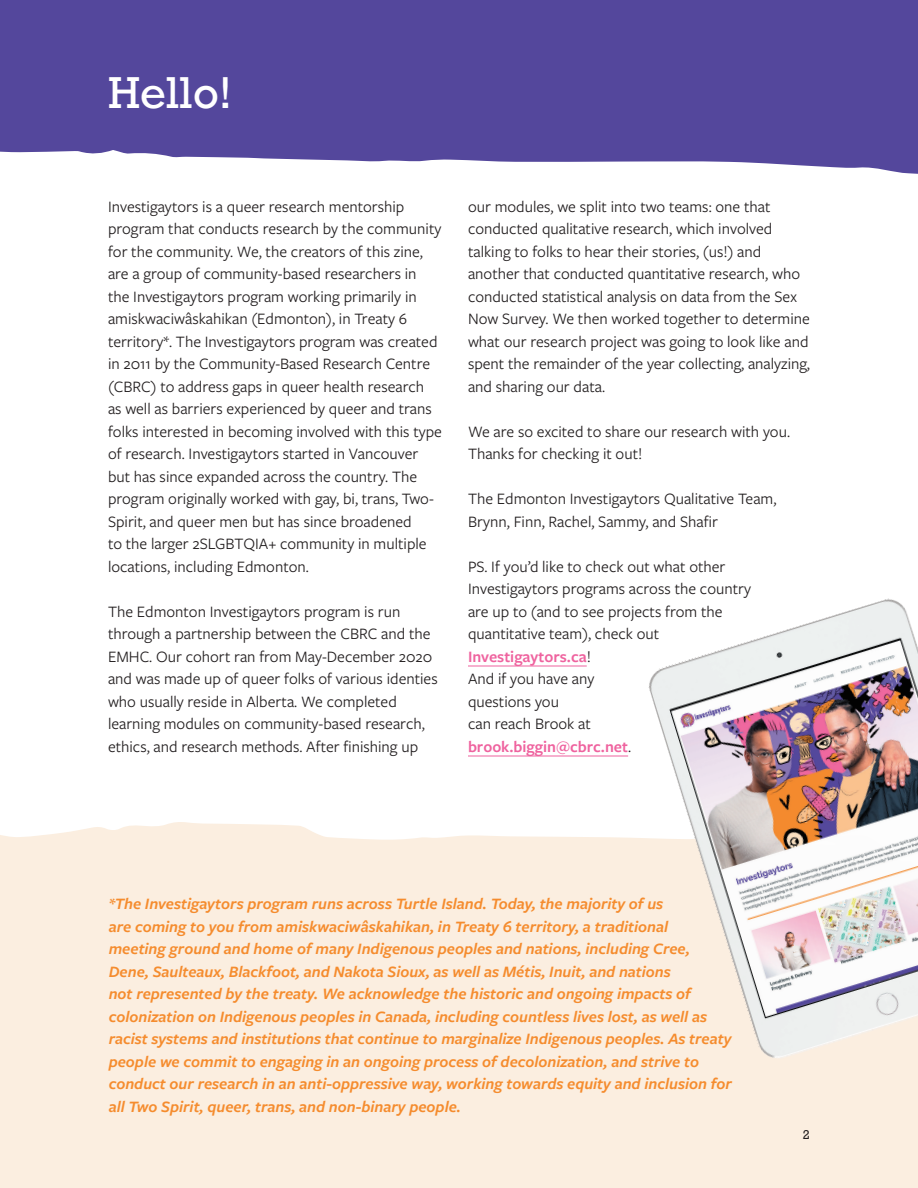
<style>
.page{position:relative;width:918px;height:1188px;background:#fff}
.page>*{position:absolute;margin:0;border:0;box-sizing:border-box;transform-origin:0 0}
.t1{font:42px "Rockwell";color:#fff}
.t2{font:16.5px/22.5px "Freight Sans Pro";color:#231f20}
.t3{font:italic 600 16.5px/22.5px "Freight Sans Pro";color:#f58c2e}
.t4{font:12px "Rockwell";color:#231f20}
.s1{font-weight:600;color:#ef639f}
</style>
<div class="page">
<div style="left:0;top:822px;width:918px;height:366px;background:#fbeee0"></div>
<svg style="left:0;top:0;width:918px;height:174px;background:#6155a3"></svg>
<hr style="left:468px;top:666px;width:119px;height:1px;background:#ef639f">
<hr style="left:468px;top:756px;width:160px;height:1px;background:#ef639f">
<img style="left:644px;top:598px;width:274px;height:466px">
<h1 class="t1" style="left:108px;top:67px;width:126px">Hello!</h1>
<p class="t2" style="left:108px;top:194px;width:336px">Investigaytors is a queer research mentorship program that conducts research by the community for the community. We, the creators of this zine, are a group of community-based researchers in the Investigaytors program working primarily in amiskwaciwâskahikan (Edmonton), in Treaty 6 territory*. The Investigaytors program was created in 2011 by the Community-Based Research Centre (CBRC) to address gaps in queer health research<br>as well as barriers experienced by queer and trans folks interested in becoming involved with this type of research. Investigaytors started in Vancouver but has since expanded across the country. The program originally worked with gay, bi, trans, Two-Spirit, and queer men but has since broadened<br>to the larger 2SLGBTQIA+ community in multiple locations, including Edmonton.</p>
<p class="t2" style="left:108px;top:599px;width:331px">The Edmonton Investigaytors program is run through a partnership between the CBRC and the EMHC. Our cohort ran from May-December 2020 and was made up of queer folks of various identies who usually reside in Alberta. We completed learning modules on community-based research, ethics, and research methods. After finishing up</p>
<p class="t2" style="left:468px;top:194px;width:344px">our modules, we split into two teams: one that conducted qualitative research, which involved talking to folks to hear their stories, (us!) and another that conducted quantitative research, who conducted statistical analysis on data from the Sex Now Survey. We then worked together to determine what our research project was going to look like and spent the remainder of the year collecting, analyzing, and sharing our data.</p>
<p class="t2" style="left:468px;top:419px;width:324px">We are so excited to share our research with you.<br>Thanks for checking it out!</p>
<p class="t2" style="left:468px;top:487px;width:310px">The Edmonton Investigaytors Qualitative Team,<br>Brynn, Finn, Rachel, Sammy, and Shafir</p>
<p class="t2" style="left:468px;top:554px;width:285px">PS. If you’d like to check out what other<br>Investigaytors programs across the country are up to (and to see projects from the quantitative team), check out<br><span class="s1">Investigaytors.ca</span>!<br>And if you have any<br>questions you<br>can reach Brook at <span class="s1">brook.biggin@cbrc.net</span>.</p>
<p class="t3" style="left:109px;top:892px;width:625px">*The Investigaytors program runs across Turtle Island. Today, the majority of us<br>are coming to you from amiskwaciwâskahikan, in Treaty 6 territory, a traditional<br>meeting ground and home of many Indigenous peoples and nations, including Cree, Dene, Saulteaux, Blackfoot, and Nakota Sioux, as well as Métis, Inuit, and nations<br>not represented by the treaty. We acknowledge the historic and ongoing impacts of colonization on Indigenous peoples in Canada, including countless lives lost, as well as racist systems and institutions that continue to marginalize Indigenous peoples. As treaty people we commit to engaging in an ongoing process of decolonization, and strive to conduct our research in an anti-oppressive way, working towards equity and inclusion for all Two Spirit, queer, trans, and non-binary people.</p>
<p class="t4" style="left:803px;top:1127px;width:9px">2</p>
</div>
